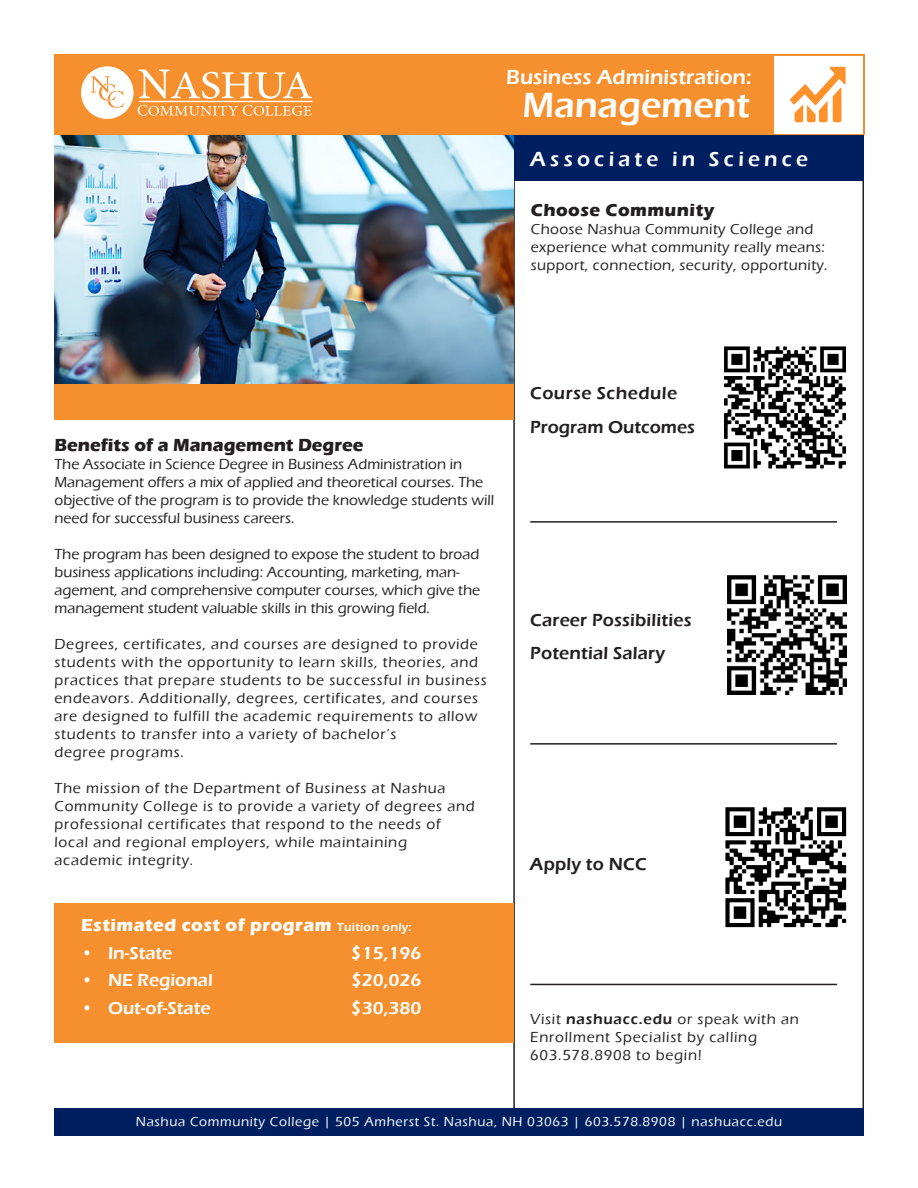
<style>
.page{position:relative;width:918px;height:1188px;background:#fff}
.page>*{position:absolute;margin:0;border:0;box-sizing:border-box;transform-origin:0 0}
.t1{font:600 36px "Eras ITC";color:#fff}
.t2{font:600 21px "Eras ITC";color:#fff}
.t3{font:600 21px "Eras ITC";letter-spacing:.2em;color:#fff}
.t4{font:600 18px/33.3px "Eras ITC";letter-spacing:.01em;color:#231f20}
.t5{font:600 18px "Eras ITC";color:#fff}
.t6{font:700 18px "Eras ITC";letter-spacing:.025em;color:#fff}
.t7{font:700 18px "Eras ITC";color:#231f20}
.t8{font:700 18px "Eras ITC";letter-spacing:.025em;color:#231f20}
.t9{font:500 15px/18px "Eras ITC";letter-spacing:.05em;color:#231f20}
.t10{font:500 15px/18px "Eras ITC";color:#231f20}
.t11{font:500 15px/18px "Eras ITC";letter-spacing:.025em;color:#231f20}
.t12{font:500 13.5px "Eras ITC";letter-spacing:.05em;color:#fff}
.s1{font-weight:600;font-size:12px}
.s2{font-weight:600}
</style>
<div class="page">
<img style="left:54px;top:135px;width:459px;height:249px">
<div style="left:54px;top:54px;width:810px;height:81px;background:#f6902e"></div>
<div style="left:774px;top:56px;width:88px;height:77px;background:#fff"></div>
<svg style="left:790px;top:67px;width:56px;height:55px"></svg>
<svg style="left:81px;top:66px;width:231px;height:53px"></svg>
<div style="left:55px;top:1109px;width:809px;height:27px;background:#001f60"></div>
<div style="left:54px;top:903px;width:459px;height:139px;background:#f6902e"></div>
<div style="left:514px;top:135px;width:350px;height:46px;background:#001f60"></div>
<div style="left:54px;top:384px;width:459px;height:36px;background:#f6902e"></div>
<hr style="left:530px;top:521px;width:307px;height:2px;background:#231f20">
<hr style="left:530px;top:743px;width:307px;height:2px;background:#231f20">
<hr style="left:530px;top:984px;width:307px;height:1px;background:#231f20">
<img style="left:727px;top:575px;width:120px;height:120px">
<img style="left:724px;top:346px;width:122px;height:123px">
<img style="left:725px;top:807px;width:122px;height:121px">
<h2 class="t2" style="left:506px;top:68px;width:247px">Business Administration:</h2>
<h1 class="t1" style="left:523px;top:89px;width:229px">Management</h1>
<h2 class="t3" style="left:530px;top:150px;width:279px">Associate in Science</h2>
<p class="t8" style="left:531px;top:202px;width:185px">Choose Community</p>
<p class="t11" style="left:531px;top:221px;width:298px">Choose Nashua Community College and experience what community really means: support, connection, security, opportunity.</p>
<p class="t7" style="left:55px;top:437px;width:311px">Benefits of a Management Degree</p>
<p class="t10" style="left:55px;top:456px;width:441px">The Associate in Science Degree in Business Administration in Management offers a mix of applied and theoretical courses. The objective of the program is to provide the knowledge students will need for successful business careers.</p>
<p class="t10" style="left:55px;top:546px;width:427px">The program has been designed to expose the student to broad business applications including: Accounting, marketing, man&shy;agement, and comprehensive computer courses, which give the management student valuable skills in this growing field.</p>
<p class="t9" style="left:55px;top:636px;width:434px">Degrees, certificates, and courses are designed to provide students with the opportunity to learn skills, theories, and practices that prepare students to be successful in business endeavors. Additionally, degrees, certificates, and courses are designed to fulfill the academic requirements to allow students to transfer into a variety of bachelor’s<br>degree programs.</p>
<p class="t9" style="left:55px;top:780px;width:422px">The mission of the Department of Business at Nashua Community College is to provide a variety of degrees and professional certificates that respond to the needs of local and regional employers, while maintaining academic integrity.</p>
<p class="t6" style="left:81px;top:917px;width:332px">Estimated cost of program <span class="s1">Tuition only:</span></p>
<p class="t5" style="left:81px;top:945px;width:93px">• In-State</p>
<p class="t5" style="left:351px;top:945px;width:72px">$15,196</p>
<p class="t5" style="left:81px;top:973px;width:133px">• NE Regional</p>
<p class="t5" style="left:351px;top:973px;width:72px">$20,026</p>
<p class="t5" style="left:81px;top:1000px;width:131px">• Out-of-State</p>
<p class="t5" style="left:351px;top:1000px;width:72px">$30,380</p>
<p class="t4" style="left:530px;top:377px;width:166px;line-height:34.2px">Course Schedule<br>Program Outcomes</p>
<p class="t4" style="left:530px;top:604px;width:163px">Career Possibilities<br>Potential Salary</p>
<p class="t4" style="left:530px;top:849px;width:118px">Apply to NCC</p>
<p class="t9" style="left:530px;top:1011px;width:270px">Visit <span class="s2">nashuacc.edu</span> or speak with an<br>Enrollment Specialist by calling<br>603.578.8908 to begin!</p>
<p class="t12" style="left:136px;top:1116px;width:648px">Nashua Community College | 505 Amherst St. Nashua, NH 03063 | 603.578.8908 | nashuacc.edu</p>
</div>
